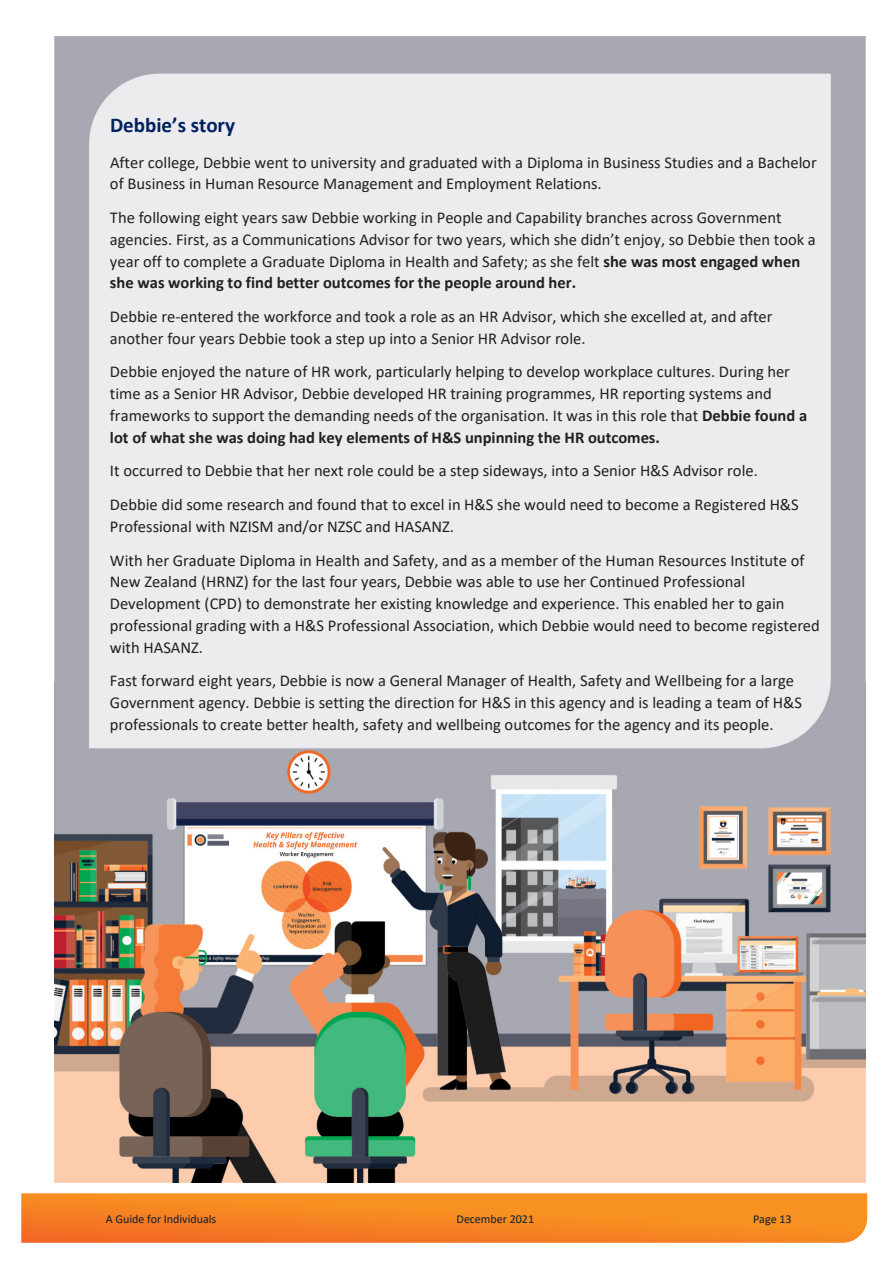
<style>
.page{position:relative;width:893px;height:1263px;background:#fff}
.page>*{position:absolute;margin:0;border:0;box-sizing:border-box;transform-origin:0 0}
.t1{font:700 21px "Calibri";color:#002060}
.t2{font:16.5px/21.8px "Calibri";color:#231f20}
.t3{font:12px "Calibri";color:#0d1e30}
.s1{font-weight:700}
</style>
<div class="page">
<svg style="left:21px;top:1193px;width:846px;height:50px;background:#f58725"></svg>
<img style="left:55px;top:36px;width:811px;height:1146px">
<p class="t1" style="left:110px;top:110px;width:127px">Debbie’s story</p>
<p class="t2" style="left:110px;top:151px;width:708px">After college, Debbie went to university and graduated with a Diploma in Business Studies and a Bachelor of Business in Human Resource Management and Employment Relations.</p>
<p class="t2" style="left:110px;top:206px;width:707px">The following eight years saw Debbie working in People and Capability branches across Government agencies. First, as a Communications Advisor for two years, which she didn’t enjoy, so Debbie then took a year off to complete a Graduate Diploma in Health and Safety; as she felt <span class="s1">she was most engaged when she was working to find better outcomes for the people around her.</span></p>
<p class="t2" style="left:110px;top:305px;width:664px">Debbie re-entered the workforce and took a role as an HR Advisor, which she excelled at, and after another four years Debbie took a step up into a Senior HR Advisor role.</p>
<p class="t2" style="left:110px;top:361px;width:699px">Debbie enjoyed the nature of HR work, particularly helping to develop workplace cultures. During her time as a Senior HR Advisor, Debbie developed HR training programmes, HR reporting systems and frameworks to support the demanding needs of the organisation. It was in this role that <span class="s1">Debbie found a lot of what she was doing had key elements of H&amp;S unpinning the HR outcomes.</span></p>
<p class="t2" style="left:110px;top:454px;width:690px;line-height:33.6px">It occurred to Debbie that her next role could be a step sideways, into a Senior H&amp;S Advisor role.<br>Debbie did some research and found that to excel in H&amp;S she would need to become a Registered H&amp;S</p>
<p class="t2" style="left:110px;top:509px;width:696px;line-height:33.9px">Professional with NZISM and/or NZSC and HASANZ.<br>With her Graduate Diploma in Health and Safety, and as a member of the Human Resources Institute of</p>
<p class="t2" style="left:110px;top:571px;width:711px">New Zealand (HRNZ) for the last four years, Debbie was able to use her Continued Professional Development (CPD) to demonstrate her existing knowledge and experience. This enabled her to gain professional grading with a H&amp;S Professional Association, which Debbie would need to become registered with HASANZ.</p>
<p class="t2" style="left:110px;top:670px;width:693px">Fast forward eight years, Debbie is now a General Manager of Health, Safety and Wellbeing for a large<br>Government agency. Debbie is setting the direction for H&amp;S in this agency and is leading a team of H&amp;S professionals to create better health, safety and wellbeing outcomes for the agency and its people.</p>
<p class="t3" style="left:106px;top:1211px;width:112px">A Guide for Individuals</p>
<p class="t3" style="left:457px;top:1211px;width:79px">December 2021</p>
<p class="t3" style="left:753px;top:1211px;width:40px">Page 13</p>
</div>
